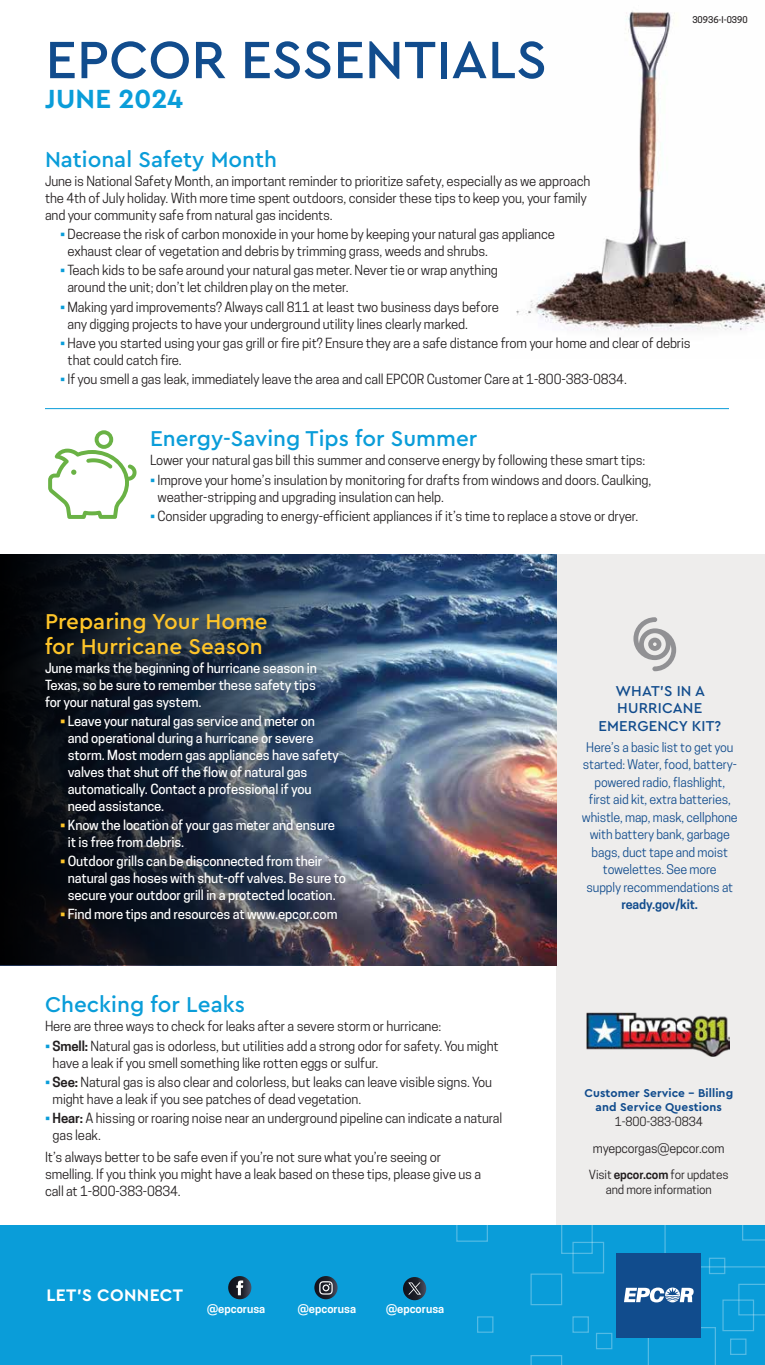
<style>
.page{position:relative;width:765px;height:1365px;background:#fff}
.page>*{position:absolute;margin:0;border:0;box-sizing:border-box;transform-origin:0 0}
.t1{font:500 55px "Cera PRO";color:#114c8d}
.t2{font:700 27.5px "Cera PRO";color:#0a9dd9}
.t3{font:500 22.5px "Cera PRO";color:#0a9dd9}
.t4{font:500 22.5px/25px "Cera PRO";color:#ffc529}
.t5{font:700 17.5px "Cera PRO";letter-spacing:.02em;color:#fff}
.t6{font:500 15px/17.5px "Cera PRO";letter-spacing:.01em;color:#114c8d;text-align:center}
.t7{font:13.12px/16.9px "Cooper Hewitt";letter-spacing:-.01em;color:#231f20}
.t8{font:500 13.12px/16.9px "Cooper Hewitt";letter-spacing:-.01em;color:#fff}
.t9{font:12.5px/17.5px "Cooper Hewitt";letter-spacing:-.01em;color:#114c8d;text-align:center}
.t10{font:12.5px "Cooper Hewitt";letter-spacing:-.01em;color:#231f20}
.t11{font:600 12.5px "Cooper Hewitt";letter-spacing:-.01em;color:#114c8d}
.t12{font:11.88px/15px "Cooper Hewitt";letter-spacing:-.01em;color:#231f20;text-align:center}
.t13{font:700 11.88px/14.4px "Cera PRO";letter-spacing:.01em;color:#114c8d;text-align:center}
.t14{font:600 11.25px "Cooper Hewitt";color:#fff}
.t15{font:500 8.75px "Cooper Hewitt";color:#231f20}
.s1{color:#0a9dd9}
.s2{color:#ffc529}
.s3{font-weight:600}
</style>
<div class="page">
<img style="left:516px;top:11px;width:249px;height:320px">
<hr style="left:45px;top:408px;width:684px;height:1px;background:#0a9dd9">
<svg style="left:48px;top:430px;width:89px;height:89px"></svg>
<div style="left:0;top:1226px;width:765px;height:139px;background:#0a9dd9"></div>
<svg style="left:738px;top:1284px;width:27px;height:31px"></svg>
<svg style="left:561px;top:1225px;width:32px;height:29px"></svg>
<svg style="left:456px;top:1225px;width:32px;height:17px"></svg>
<svg style="left:530px;top:1355px;width:32px;height:10px"></svg>
<svg style="left:648px;top:1327px;width:68px;height:38px"></svg>
<svg style="left:664px;top:1225px;width:101px;height:43px"></svg>
<div style="left:617px;top:1253px;width:84px;height:84px;background:#114c8d"></div>
<svg style="left:624px;top:1288px;width:70px;height:14px"></svg>
<svg style="left:228px;top:1276px;width:23px;height:23px"></svg>
<svg style="left:236px;top:1281px;width:7px;height:14px"></svg>
<svg style="left:314px;top:1276px;width:24px;height:23px"></svg>
<svg style="left:319px;top:1281px;width:14px;height:14px"></svg>
<svg style="left:403px;top:1277px;width:23px;height:23px"></svg>
<svg style="left:408px;top:1282px;width:13px;height:13px"></svg>
<div style="left:557px;top:554px;width:208px;height:671px;background:#eeedec"></div>
<img style="left:586px;top:1013px;width:144px;height:44px">
<svg style="left:633px;top:617px;width:43px;height:54px"></svg>
<img style="left:398px;top:554px;width:159px;height:411px">
<svg style="left:0;top:554px;width:398px;height:411px;background:#242f41"></svg>
<h1 class="t1" style="left:46px;top:23px;width:503px">EPCOR ESSENTIALS</h1>
<h2 class="t2" style="left:45px;top:81px;width:139px">JUNE 2024</h2>
<p class="t15" style="left:692px;top:14px;width:57px">30936-I-0390</p>
<h3 class="t3" style="left:45px;top:144px;width:234px">National Safety Month</h3>
<p class="t7" style="left:45px;top:173px;width:547px">June is National Safety Month, an important reminder to prioritize safety, especially as we approach the 4th of July holiday. With more time spent outdoors, consider these tips to keep you, your family and your community safe from natural gas incidents.</p>
<p class="t7" style="left:68px;top:226px;width:489px;text-indent:-8px"><span class="s1">•</span> Decrease the risk of carbon monoxide in your home by keeping your natural gas appliance exhaust clear of vegetation and debris by trimming grass, weeds and shrubs.</p>
<p class="t7" style="left:67px;top:262px;width:432px;text-indent:-7px"><span class="s1">•</span> Teach kids to be safe around your natural gas meter. Never tie or wrap anything around the unit; don’t let children play on the meter.</p>
<p class="t7" style="left:68px;top:298px;width:433px;text-indent:-8px"><span class="s1">•</span> Making yard improvements? Always call 811 at least two business days before any digging projects to have your underground utility lines clearly marked.</p>
<p class="t7" style="left:68px;top:335px;width:625px;text-indent:-8px"><span class="s1">•</span> Have you started using your gas grill or fire pit? Ensure they are a safe distance from your home and clear of debris that could catch fire.</p>
<p class="t7" style="left:60px;top:371px;width:568px"><span class="s1">•</span> If you smell a gas leak, immediately leave the area and call EPCOR Customer Care at 1-800-383-0834.</p>
<h3 class="t3" style="left:150px;top:424px;width:329px">Energy-Saving Tips for Summer</h3>
<p class="t7" style="left:150px;top:452px;width:497px">Lower your natural gas bill this summer and conserve energy by following these smart tips:</p>
<p class="t7" style="left:158px;top:471px;width:495px;text-indent:-8px"><span class="s1">•</span> Improve your home’s insulation by monitoring for drafts from windows and doors. Caulking, weather-stripping and upgrading insulation can help.</p>
<p class="t7" style="left:150px;top:508px;width:490px"><span class="s1">•</span> Consider upgrading to energy-efficient appliances if it’s time to replace a stove or dryer.</p>
<h3 class="t4" style="left:45px;top:608px;width:224px">Preparing Your Home for Hurricane Season</h3>
<p class="t8" style="left:45px;top:660px;width:273px;text-align:justify">June marks the beginning of hurricane season in Texas, so be sure to remember these safety tips for your natural gas system.</p>
<p class="t8" style="left:68px;top:713px;width:273px;text-indent:-8px"><span class="s2">•</span> Leave your natural gas service and meter on and operational during a hurricane or severe storm. Most modern gas appliances have safety valves that shut off the flow of natural gas automatically. Contact a professional if you need assistance.</p>
<p class="t8" style="left:68px;top:817px;width:269px;text-indent:-8px"><span class="s2">•</span> Know the location of your gas meter and ensure it is free from debris.</p>
<p class="t8" style="left:68px;top:853px;width:280px;text-indent:-8px"><span class="s2">•</span> Outdoor grills can be disconnected from their natural gas hoses with shut-off valves. Be sure to secure your outdoor grill in a protected location.</p>
<p class="t8" style="left:60px;top:906px;width:279px"><span class="s2">•</span> Find more tips and resources at www.epcor.com</p>
<h3 class="t3" style="left:45px;top:989px;width:201px">Checking for Leaks</h3>
<p class="t7" style="left:45px;top:1018px;width:398px">Here are three ways to check for leaks after a severe storm or hurricane:</p>
<p class="t7" style="left:53px;top:1037px;width:448px;text-indent:-8px"><span class="s1">•</span> <span class="s3">Smell:</span> Natural gas is odorless, but utilities add a strong odor for safety. You might have a leak if you smell something like rotten eggs or sulfur.</p>
<p class="t7" style="left:53px;top:1074px;width:441px;text-indent:-8px"><span class="s1">•</span> <span class="s3">See:</span> Natural gas is also clear and colorless, but leaks can leave visible signs. You might have a leak if you see patches of dead vegetation.</p>
<p class="t7" style="left:53px;top:1110px;width:451px;text-indent:-8px"><span class="s1">•</span> <span class="s3">Hear:</span> A hissing or roaring noise near an underground pipeline can indicate a natural gas leak.</p>
<p class="t7" style="left:45px;top:1149px;width:438px">It’s always better to be safe even if you’re not sure what you’re seeing or smelling. If you think you might have a leak based on these tips, please give us a call at 1-800-383-0834.</p>
<h3 class="t5" style="left:46px;top:1284px;width:138px">LET’S CONNECT</h3>
<p class="t14" style="left:207px;top:1302px;width:60px">@epcorusa</p>
<p class="t14" style="left:298px;top:1302px;width:60px">@epcorusa</p>
<p class="t14" style="left:386px;top:1302px;width:60px">@epcorusa</p>
<p class="t6" style="left:599px;top:681px;width:124px">WHAT’S IN A<br>HURRICANE<br>EMERGENCY KIT?</p>
<p class="t9" style="left:582px;top:738px;width:157px">Here’s a basic list to get you started: Water, food, battery&shy;powered radio, flashlight, first aid kit, extra batteries, whistle, map, mask, cellphone with battery bank, garbage bags, duct tape and moist towelettes. See more<br>supply recommendations at</p>
<p class="t11" style="left:622px;top:897px;width:78px">ready.gov/kit.</p>
<p class="t13" style="left:584px;top:1085px;width:150px">Customer Service – Billing and Service Questions</p>
<p class="t12" style="left:615px;top:1115px;width:90px">1-800-383-0834</p>
<p class="t10" style="left:593px;top:1141px;width:133px">myepcorgas@epcor.com</p>
<p class="t12" style="left:589px;top:1167px;width:141px">Visit <span class="s3">epcor.com</span> for updates and more information</p>
</div>
